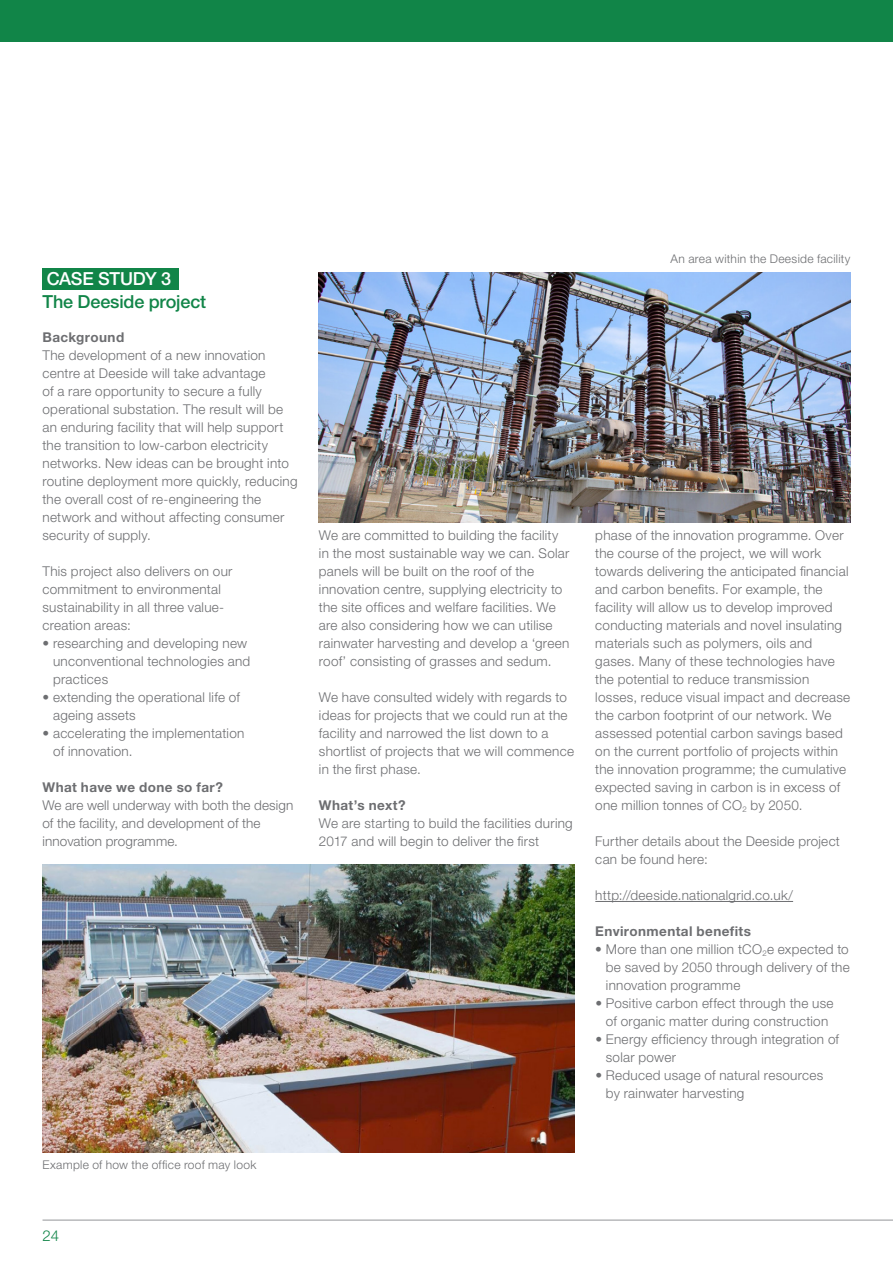
<style>
.page{position:relative;width:893px;height:1263px;background:#fff}
.page>*{position:absolute;margin:0;border:0;box-sizing:border-box;transform-origin:0 0}
.t1{font:500 18px "Helvetica Neue LT Pro";letter-spacing:-.01em;color:#118548}
.t2{font:500 18px "Helvetica Neue LT Pro";letter-spacing:-.015em;color:#fff}
.t3{font:300 15px "Helvetica Neue LT Pro";color:#118548}
.t4{font:300 13.5px/18px "Helvetica Neue LT Pro";letter-spacing:.02em;color:#6d6e71}
.t5{font:700 13.5px "Helvetica Neue LT Std";letter-spacing:.03em;color:#6d6e71}
.t6{font:300 12px "Helvetica Neue LT Pro";letter-spacing:.025em;color:#6d6e71}
</style>
<div class="page">
<div style="left:43px;top:268px;width:136px;height:22px;background:#118548"></div>
<div style="left:0;top:0;width:893px;height:41px;background:#118548"></div>
<hr style="left:595px;top:901px;width:198px;height:1px;background:#6d6e71">
<hr style="left:43px;top:1220px;width:850px;height:1px;background:#939598">
<img style="left:43px;top:864px;width:531px;height:288px">
<img style="left:319px;top:272px;width:531px;height:250px">
<h1 class="t2" style="left:47px;top:267px;width:126px">CASE STUDY 3</h1>
<h1 class="t1" style="left:43px;top:291px;width:165px">The Deeside project</h1>
<p class="t5" style="left:43px;top:329px;width:83px">Background</p>
<p class="t4" style="left:43px;top:346px;width:256px">The development of a new innovation centre at Deeside will take advantage<br>of a rare opportunity to secure a fully operational substation. The result will be an enduring facility that will help support the transition to low-carbon electricity networks. New ideas can be brought into routine deployment more quickly, reducing the overall cost of re-engineering the network and without affecting consumer security of supply.</p>
<p class="t4" style="left:43px;top:562px;width:191px">This project also delivers on our commitment to environmental sustainability in all three value&shy;creation areas:</p>
<p class="t4" style="left:53px;top:634px;width:199px;text-indent:-11px">• researching and developing new unconventional technologies and practices</p>
<p class="t4" style="left:53px;top:688px;width:188px;text-indent:-11px">• extending the operational life of ageing assets</p>
<p class="t4" style="left:53px;top:724px;width:193px;text-indent:-11px">• accelerating the implementation of innovation.</p>
<p class="t5" style="left:43px;top:779px;width:182px">What have we done so far?</p>
<p class="t4" style="left:43px;top:796px;width:252px">We are well underway with both the design of the facility, and development of the innovation programme.</p>
<p class="t6" style="left:671px;top:251px;width:181px">An area within the Deeside facility</p>
<p class="t4" style="left:319px;top:526px;width:252px">We are committed to building the facility in the most sustainable way we can. Solar panels will be built on the roof of the innovation centre, supplying electricity to the site offices and welfare facilities. We are also considering how we can utilise rainwater harvesting and develop a ‘green roof’ consisting of grasses and sedum.</p>
<p class="t4" style="left:319px;top:688px;width:257px">We have consulted widely with regards to ideas for projects that we could run at the facility and narrowed the list down to a shortlist of projects that we will commence in the first phase.</p>
<p class="t5" style="left:319px;top:797px;width:88px">What’s next?</p>
<p class="t4" style="left:319px;top:814px;width:255px">We are starting to build the facilities during<br>2017 and will begin to deliver the first</p>
<p class="t4" style="left:595px;top:526px;width:256px">phase of the innovation programme. Over the course of the project, we will work towards delivering the anticipated financial and carbon benefits. For example, the facility will allow us to develop improved conducting materials and novel insulating materials such as polymers, oils and gases. Many of these technologies have the potential to reduce transmission losses, reduce visual impact and decrease the carbon footprint of our network. We assessed potential carbon savings based on the current portfolio of projects within the innovation programme; the cumulative expected saving in carbon is in excess of one million tonnes of CO<sub>2</sub> by 2050.</p>
<p class="t4" style="left:595px;top:832px;width:246px">Further details about the Deeside project can be found here:</p>
<p class="t4" style="left:595px;top:886px;width:199px">http://deeside.nationalgrid.co.uk/</p>
<p class="t5" style="left:595px;top:923px;width:157px">Environmental benefits</p>
<p class="t4" style="left:606px;top:940px;width:245px;text-align:justify;text-indent:-11px">• More than one million tCO<sub>2</sub>e expected to be saved by 2050 through delivery of the innovation programme</p>
<p class="t4" style="left:595px;top:994px;width:240px;text-align:center">• Positive carbon effect through the use of organic matter during construction</p>
<p class="t4" style="left:606px;top:1030px;width:235px;text-indent:-11px">• Energy efficiency through integration of solar power</p>
<p class="t4" style="left:606px;top:1066px;width:219px;text-indent:-11px">• Reduced usage of natural resources by rainwater harvesting</p>
<p class="t6" style="left:43px;top:1157px;width:215px">Example of how the office roof may look</p>
<p class="t3" style="left:43px;top:1226px;width:18px">24</p>
</div>
